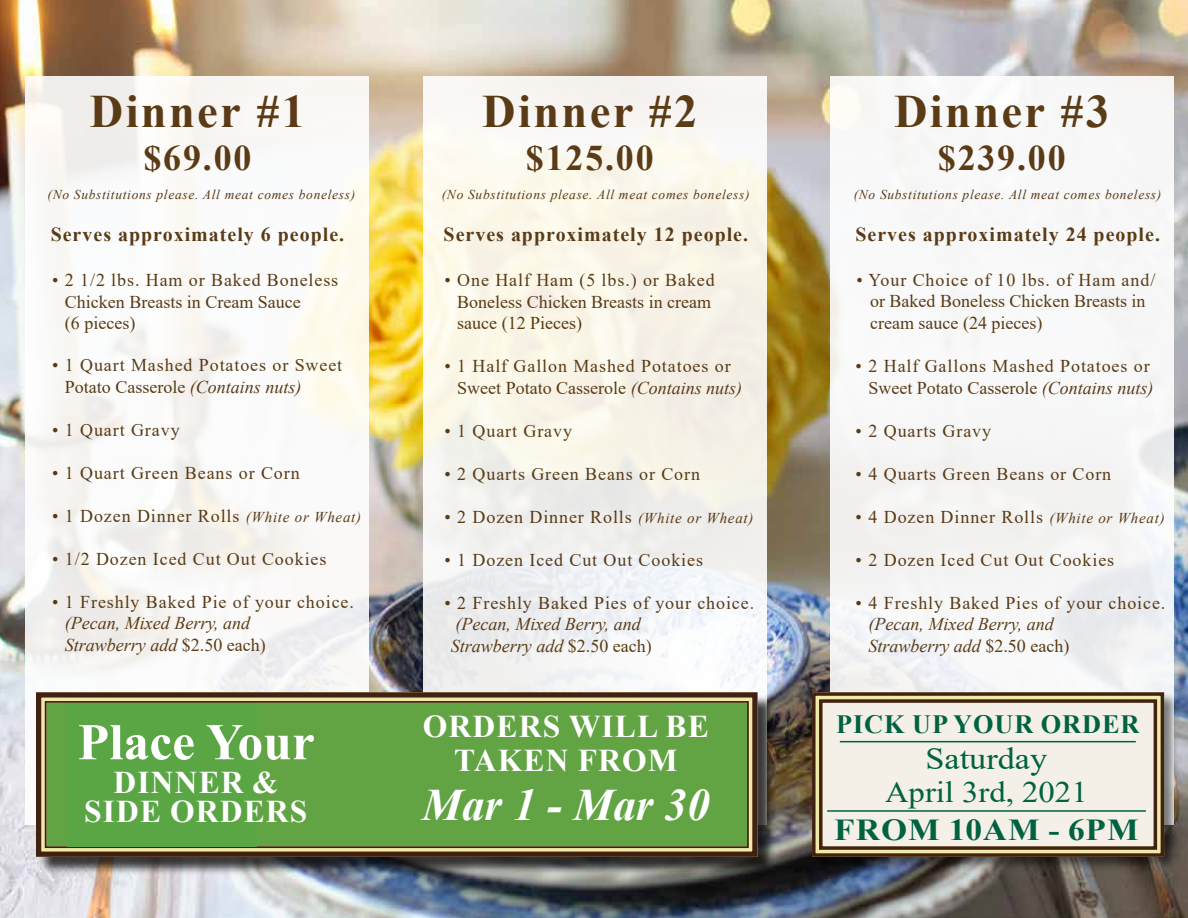
<style>
.page{position:relative;width:1188px;height:918px;background:#fff}
.page>*{position:absolute;margin:0;border:0;box-sizing:border-box;transform-origin:0 0}
.t1{font:700 51.45px "Times New Roman";color:#fff}
.t2{font:700 46.5px "Times New Roman";letter-spacing:.05em;color:#5a3b15}
.t3{font:italic 700 45px "Times New Roman";color:#fff}
.t4{font:700 36px "Times New Roman";letter-spacing:.05em;color:#5a3b15}
.t5{font:700 31.65px/29px "Times New Roman";letter-spacing:.035em;color:#fff;text-align:center}
.t6{font:31.2px "Times New Roman";color:#006241;scale:1.1 1}
.t7{font:700 30.45px "Times New Roman";letter-spacing:.035em;color:#006241;scale:1.1 1}
.t8{font:29.7px "Times New Roman";color:#006241;scale:1.1 1}
.t9{font:700 26.25px "Times New Roman";letter-spacing:.035em;color:#006241}
.t10{font:700 19.95px "Times New Roman";letter-spacing:.05em;color:#5a3b15}
.t11{font:18px/21.6px "Times New Roman";letter-spacing:.05em;color:#5a3b15}
.t12{font:18px/21.6px "Times New Roman";color:#5a3b15}
.t13{font:italic 18px/21.6px "Times New Roman";color:#5a3b15}
.t14{font:italic 13.5px "Times New Roman";letter-spacing:.05em;color:#5a3b15}
.s1{font-style:italic}
.s2{font-style:italic;font-size:15px}
.s3{font-style:normal}
</style>
<div class="page">
<img style="left:0;top:0;width:1188px;height:918px">
<div style="left:830px;top:77px;width:344px;height:748px;background:#f7f7f7"></div>
<div style="left:26px;top:77px;width:343px;height:748px;background:linear-gradient(to right,#f7f6f5,#fbf9f6)"></div>
<svg style="left:423px;top:77px;width:344px;height:618px;fill:#f7f4eb"></svg>
<div style="left:38px;top:695px;width:738px;height:181px;background:#000;opacity:.75"></div>
<svg style="left:31px;top:687px;width:732px;height:175px"></svg>
<svg style="left:33px;top:690px;width:727px;height:169px;background:#816f55"></svg>
<div style="left:44px;top:700px;width:706px;height:149px;background:#62a444"></div>
<div style="left:68px;top:703px;width:189px;height:143px;background:#5aa645"></div>
<div style="left:811px;top:691px;width:368px;height:181px;background:#000;opacity:.51"></div>
<svg style="left:807px;top:687px;width:362px;height:175px"></svg>
<svg style="left:810px;top:691px;width:356px;height:168px;background:#78654c"></svg>
<svg style="left:817px;top:698px;width:342px;height:154px"></svg>
<hr style="left:840px;top:741px;width:296px;height:1px;background:#006242">
<hr style="left:827px;top:810px;width:319px;height:2px;background:#006242">
<h2 class="t2" style="left:90px;top:78px;width:217px">Dinner #1</h2>
<h3 class="t4" style="left:143px;top:132px;width:109px">$69.00</h3>
<p class="t14" style="left:48px;top:185px;width:309px">(No Substitutions please. All meat comes boneless)</p>
<p class="t10" style="left:51px;top:220px;width:295px">Serves approximately 6 people.</p>
<p class="t12" style="left:65px;top:269px;width:275px;text-indent:-13px">• 2 1/2 lbs. Ham or Baked Boneless<br>Chicken Breasts in Cream Sauce<br>(6 pieces)</p>
<p class="t11" style="left:65px;top:354px;width:279px;text-indent:-13px">• 1 Quart Mashed Potatoes or Sweet<br>Potato Casserole <span class="s1">(Contains nuts)</span></p>
<p class="t11" style="left:52px;top:418px;width:129px">• 1 Quart Gravy</p>
<p class="t11" style="left:52px;top:461px;width:249px">• 1 Quart Green Beans or Corn</p>
<p class="t11" style="left:52px;top:504px;width:311px">• 1 Dozen Dinner Rolls <span class="s2">(White or Wheat)</span></p>
<p class="t11" style="left:52px;top:547px;width:276px">• 1/2 Dozen Iced Cut Out Cookies</p>
<p class="t11" style="left:52px;top:590px;width:303px">• 1 Freshly Baked Pie of your choice.</p>
<p class="t13" style="left:65px;top:612px;width:202px">(Pecan, Mixed Berry, and<br>Strawberry add <span class="s3">$2.50 each)</span></p>
<h1 class="t1" style="left:78px;top:705px;width:238px">Place Your</h1>
<h3 class="t5" style="left:84px;top:767px;width:225px">DINNER &amp;<br>SIDE ORDERS</h3>
<h2 class="t2" style="left:482px;top:78px;width:217px">Dinner #2</h2>
<h3 class="t4" style="left:526px;top:132px;width:129px">$125.00</h3>
<p class="t14" style="left:442px;top:185px;width:309px">(No Substitutions please. All meat comes boneless)</p>
<p class="t10" style="left:444px;top:220px;width:306px">Serves approximately 12 people.</p>
<p class="t12" style="left:457px;top:269px;width:259px;text-indent:-13px">• One Half Ham (5 lbs.) or Baked<br>Boneless Chicken Breasts in cream sauce (12 Pieces)</p>
<p class="t11" style="left:457px;top:355px;width:286px;text-indent:-13px">• 1 Half Gallon Mashed Potatoes or<br>Sweet Potato Casserole <span class="s1">(Contains nuts)</span></p>
<p class="t11" style="left:444px;top:419px;width:129px">• 1 Quart Gravy</p>
<p class="t11" style="left:444px;top:462px;width:257px">• 2 Quarts Green Beans or Corn</p>
<p class="t11" style="left:444px;top:505px;width:311px">• 2 Dozen Dinner Rolls <span class="s2">(White or Wheat)</span></p>
<p class="t11" style="left:444px;top:548px;width:260px">• 1 Dozen Iced Cut Out Cookies</p>
<p class="t11" style="left:444px;top:591px;width:311px">• 2 Freshly Baked Pies of your choice.</p>
<p class="t13" style="left:451px;top:613px;width:202px">(Pecan, Mixed Berry, and<br>Strawberry add <span class="s3">$2.50 each)</span></p>
<h2 class="t2" style="left:894px;top:78px;width:217px">Dinner #3</h2>
<h3 class="t4" style="left:938px;top:132px;width:129px">$239.00</h3>
<p class="t14" style="left:854px;top:185px;width:309px">(No Substitutions please. All meat comes boneless)</p>
<p class="t10" style="left:855px;top:220px;width:306px">Serves approximately 24 people.</p>
<p class="t12" style="left:870px;top:269px;width:287px;text-indent:-14px">• Your Choice of 10 lbs. of Ham and/ or Baked Boneless Chicken Breasts in cream sauce (24 pieces)</p>
<p class="t11" style="left:856px;top:355px;width:299px;text-align:right">• 2 Half Gallons Mashed Potatoes or<br>Sweet Potato Casserole <span class="s1">(Contains nuts)</span></p>
<p class="t11" style="left:856px;top:419px;width:137px">• 2 Quarts Gravy</p>
<p class="t11" style="left:856px;top:462px;width:257px">• 4 Quarts Green Beans or Corn</p>
<p class="t11" style="left:856px;top:505px;width:311px">• 4 Dozen Dinner Rolls <span class="s2">(White or Wheat)</span></p>
<p class="t11" style="left:856px;top:548px;width:260px">• 2 Dozen Iced Cut Out Cookies</p>
<p class="t11" style="left:856px;top:591px;width:311px">• 4 Freshly Baked Pies of your choice.</p>
<p class="t13" style="left:868px;top:613px;width:202px">(Pecan, Mixed Berry, and<br>Strawberry add <span class="s3">$2.50 each)</span></p>
<h3 class="t5" style="left:423px;top:708px;width:287px;line-height:33.9px">ORDERS WILL BE<br>TAKEN FROM</h3>
<h3 class="t9" style="left:836px;top:705px;width:305px">PICK UP YOUR ORDER</h3>
<h3 class="t6" style="left:925px;top:736px;width:112px">Saturday</h3>
<h3 class="t3" style="left:422px;top:773px;width:289px">Mar 1 - Mar 30</h3>
<h3 class="t8" style="left:885px;top:771px;width:186px">April 3rd, 2021</h3>
<h3 class="t7" style="left:834px;top:807px;width:278px">FROM 10AM - 6PM</h3>
</div>
